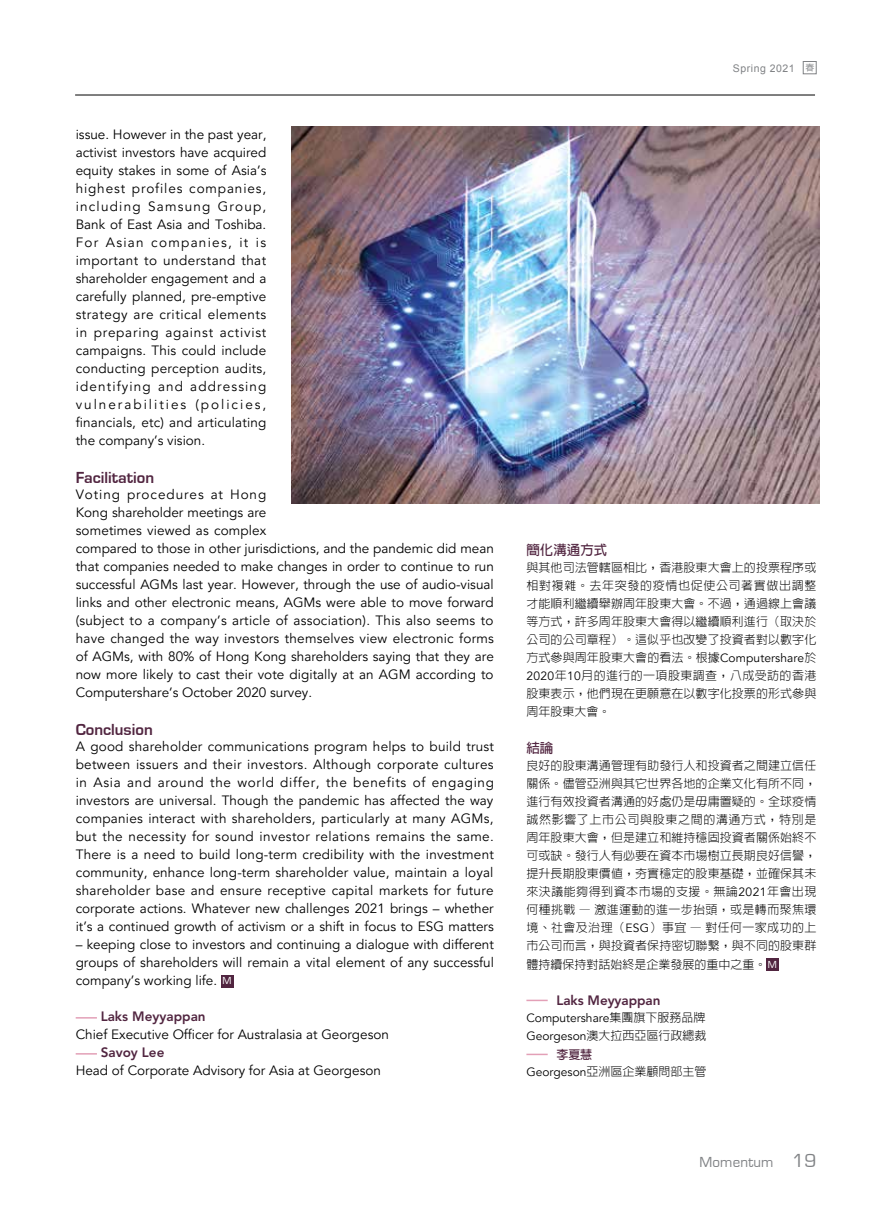
<style>
.page{position:relative;width:893px;height:1212px;background:#fff}
.page>*{position:absolute;margin:0;border:0;box-sizing:border-box;transform-origin:0 0}
.t1{font:700 16.5px "Eurostile";color:#512540}
.t2{font:15px "Eurostile";letter-spacing:.01em;color:#808285}
.t3{font:13.5px/18px "Avenir";color:#000;text-align:justify}
.t4{font:800 13.5px "Avenir";color:#512540}
.t5{font:700 13.5px "AR Hei B5";color:#512540}
.t6{font:300 12px/18px "AR Hei B5";letter-spacing:.005em;color:#000;text-align:justify}
.t7{font:12px "Avenir";color:#000}
.t8{font:10.5px "Arial";letter-spacing:.05em;color:#808285}
.s1{font-family:"Eurostile";font-size:10.5px;color:#fff}
.s2{font-family:"AR Hei B5";font-weight:500;font-size:9px}
.s3{font-family:"Avenir";font-weight:400}
.s4{font-family:"Eurostile";font-weight:400;font-size:10.5px;color:#fff}
.s5{font-family:"AR Hei B5";font-weight:300}
.s6{font-weight:700;color:#512540}
.s7{font-size:19.5px}
</style>
<div class="page">
<hr style="left:75px;top:95px;width:740px;height:1px;background:#000">
<div style="left:803px;top:61px;width:13px;height:13px;border:1px solid #808285"></div>
<div style="left:221px;top:975px;width:12px;height:12px;background:#512540"></div>
<svg style="left:76px;top:1017px;width:21px;height:1px"></svg>
<svg style="left:76px;top:1053px;width:21px;height:1px"></svg>
<div style="left:766px;top:958px;width:13px;height:13px;background:#512540"></div>
<svg style="left:526px;top:1000px;width:22px;height:1px"></svg>
<svg style="left:526px;top:1054px;width:22px;height:1px"></svg>
<img style="left:292px;top:126px;width:527px;height:377px">
<p class="t3" style="left:76px;top:126px;width:192px">issue. However in the past year, activist investors have acquired equity stakes in some of Asia’s highest profiles companies, including Samsung Group, Bank of East Asia and Toshiba.<br>For Asian companies, it is important to understand that shareholder engagement and a carefully planned, pre-emptive strategy are critical elements in preparing against activist campaigns. This could include conducting perception audits, identifying and addressing vulnerabilities (policies, financials, etc) and articulating the company’s vision.</p>
<p class="t1" style="left:76px;top:469px;width:80px">Facilitation</p>
<p class="t3" style="left:76px;top:486px;width:420px;text-align:left">Voting procedures at Hong<br>Kong shareholder meetings are<br>sometimes viewed as complex<br>compared to those in other jurisdictions, and the pandemic did mean that companies needed to make changes in order to continue to run successful AGMs last year. However, through the use of audio-visual links and other electronic means, AGMs were able to move forward (subject to a company’s article of association). This also seems to have changed the way investors themselves view electronic forms of AGMs, with 80% of Hong Kong shareholders saying that they are now more likely to cast their vote digitally at an AGM according to Computershare’s October 2020 survey.</p>
<p class="t1" style="left:76px;top:721px;width:79px">Conclusion</p>
<p class="t3" style="left:76px;top:738px;width:420px">A good shareholder communications program helps to build trust between issuers and their investors. Although corporate cultures in Asia and around the world differ, the benefits of engaging investors are universal. Though the pandemic has affected the way companies interact with shareholders, particularly at many AGMs, but the necessity for sound investor relations remains the same.<br>There is a need to build long-term credibility with the investment community, enhance long-term shareholder value, maintain a loyal shareholder base and ensure receptive capital markets for future corporate actions. Whatever new challenges 2021 brings – whether it’s a continued growth of activism or a shift in focus to ESG matters</p>
<p class="t3" style="left:76px;top:936px;width:420px">– keeping close to investors and continuing a dialogue with different groups of shareholders will remain a vital element of any successful company’s working life. <span class="s1">M</span></p>
<p class="t4" style="left:101px;top:1008px;width:107px">Laks Meyyappan</p>
<p class="t3" style="left:76px;top:1026px;width:315px">Chief Executive Officer for Australasia at Georgeson</p>
<p class="t4" style="left:101px;top:1044px;width:65px">Savoy Lee</p>
<p class="t3" style="left:76px;top:1062px;width:307px">Head of Corporate Advisory for Asia at Georgeson</p>
<p class="t8" style="left:733px;top:62px;width:83px">Spring 2021 <span class="s2">春</span></p>
<p class="t5" style="left:526px;top:543px;width:82px">簡化溝通方式</p>
<p class="t6" style="left:526px;top:558px;width:291px">與其他司法管轄區相比，香港股東大會上的投票程序或相對複雜。去年突發的疫情也促使公司著實做出調整才能順利繼續舉辦周年股東大會。不過，通過線上會議等方式，許多周年股東大會得以繼續順利進行（取決於公司的公司章程）。這似乎也改變了投資者對以數字化方式參與周年股東大會的看法。根據<span class="s3">Computershare</span>於<span class="s3">2020</span>年<span class="s3">10</span>月的進行的一項股東調查，八成受訪的香港股東表示，他們現在更願意在以數字化投票的形式參與周年股東大會。</p>
<p class="t5" style="left:526px;top:741px;width:28px">結論</p>
<p class="t6" style="left:526px;top:756px;width:291px">良好的股東溝通管理有助發行人和投資者之間建立信任關係。儘管亞洲與其它世界各地的企業文化有所不同，進行有效投資者溝通的好處仍是毋庸置疑的。全球疫情誠然影響了上市公司與股東之間的溝通方式，特別是周年股東大會，但是建立和維持穩固投資者關係始終不可或缺。發行人有必要在資本市場樹立長期良好信譽，提升長期股東價值，夯實穩定的股東基礎，並確保其未來決議能夠得到資本市場的支援。無論<span class="s3">2021</span>年會出現何種挑戰 — 激進運動的進一步抬頭，或是轉而聚焦環境、社會及治理（<span class="s3">ESG</span>）事宜 — 對任何一家成功的上市公司而言，與投資者保持密切聯繫，與不同的股東群體持續保持對話始終是企業發展的重中之重。<span class="s4">M</span></p>
<p class="t4" style="left:556px;top:992px;width:106px">Laks Meyyappan</p>
<p class="t7" style="left:526px;top:1010px;width:181px">Computershare<span class="s5">集團旗下服務品牌</span></p>
<p class="t6" style="left:556px;top:1026px;width:152px;line-height:18.8px;text-indent:-30px"><span class="s3">Georgeson</span>澳大拉西亞區行政總裁<span class="s6">李夏慧</span></p>
<p class="t6" style="left:526px;top:1062px;width:182px"><span class="s3">Georgeson</span>亞洲區企業顧問部主管</p>
<p class="t2" style="left:699px;top:1154px;width:118px">Momentum <span class="s7">19</span></p>
</div>
